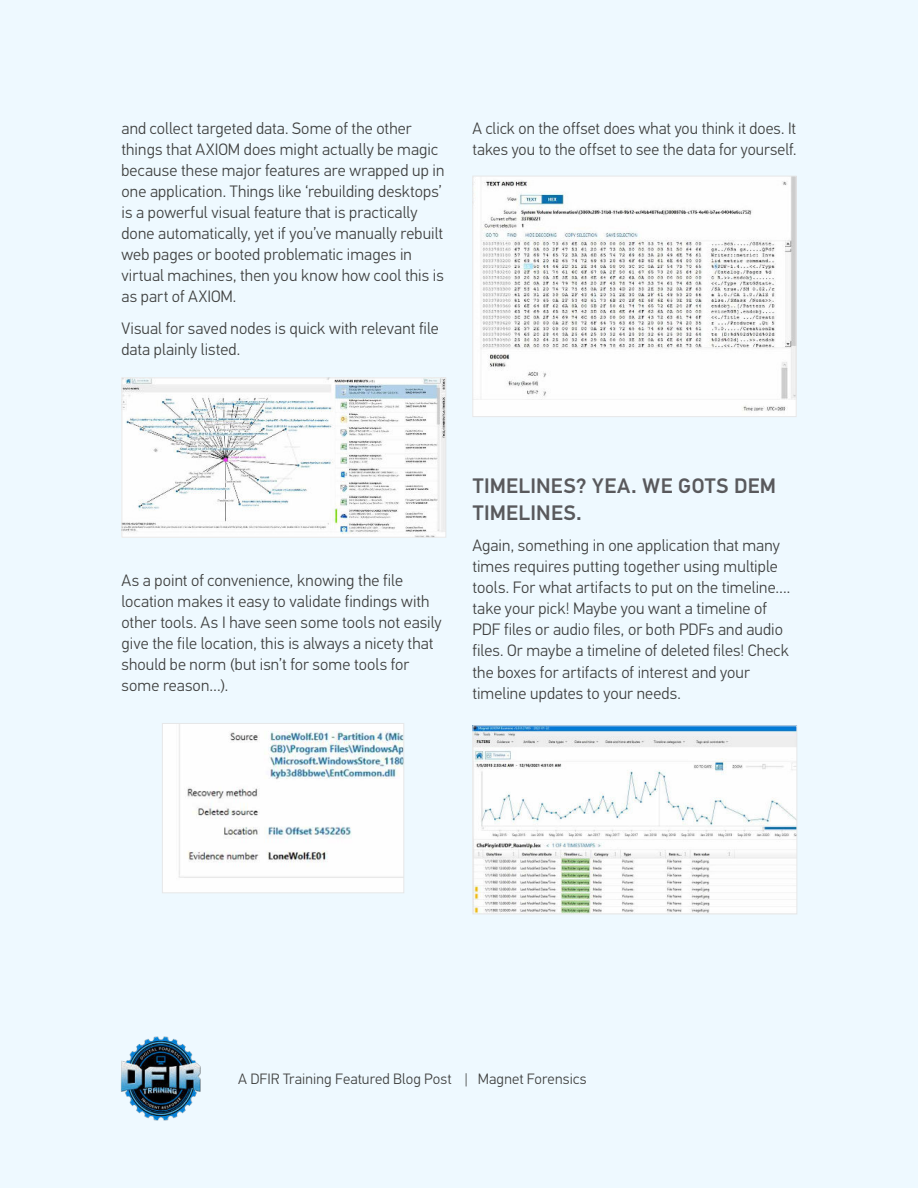
<style>
.page{position:relative;width:918px;height:1188px;background:#eef9ff}
.page>*{position:absolute;margin:0;border:0;box-sizing:border-box;transform-origin:0 0}
.t1{font:500 21px/27px "PF Din Text Pro";letter-spacing:.015em;color:#59595c}
.t2{font:300 16.5px/21px "PF Din Text Pro";letter-spacing:.005em;color:#3f403f}
.t3{font:300 15px "PF Din Text Pro";letter-spacing:.01em;color:#3f403f}
</style>
<div class="page">
<img style="left:121px;top:1037px;width:80px;height:83px">
<img style="left:124px;top:379px;width:320px;height:157px">
<div style="left:122px;top:377px;width:324px;height:161px;border:1px solid #e6e7e8"></div>
<img style="left:164px;top:725px;width:238px;height:166px">
<div style="left:162px;top:723px;width:242px;height:170px;border:1px solid #e6e7e8"></div>
<img style="left:475px;top:178px;width:320px;height:237px">
<div style="left:473px;top:176px;width:324px;height:241px;border:1px solid #e6e7e8"></div>
<img style="left:475px;top:727px;width:320px;height:185px">
<div style="left:473px;top:725px;width:324px;height:189px;border:1px solid #e6e7e8"></div>
<p class="t2" style="left:122px;top:119px;width:324px">and collect targeted data. Some of the other things that AXIOM does might actually be magic because these major features are wrapped up in one application. Things like ‘rebuilding desktops’ is a powerful visual feature that is practically done automatically, yet if you’ve manually rebuilt web pages or booted problematic images in virtual machines, then you know how cool this is as part of AXIOM.</p>
<p class="t2" style="left:122px;top:319px;width:319px">Visual for saved nodes is quick with relevant file data plainly listed.</p>
<p class="t2" style="left:472px;top:119px;width:326px">A click on the offset does what you think it does. It takes you to the offset to see the data for yourself.</p>
<p class="t2" style="left:122px;top:571px;width:322px">As a point of convenience, knowing the file location makes it easy to validate findings with other tools. As I have seen some tools not easily give the file location, this is always a nicety that should be norm (but isn’t for some tools for some reason…).</p>
<p class="t1" style="left:473px;top:473px;width:305px">TIMELINES? YEA. WE GOTS DEM<br>TIMELINES.</p>
<p class="t2" style="left:472px;top:536px;width:319px">Again, something in one application that many times requires putting together using multiple tools. For what artifacts to put on the timeline…. take your pick! Maybe you want a timeline of PDF files or audio files, or both PDFs and audio files. Or maybe a timeline of deleted files! Check the boxes for artifacts of interest and your timeline updates to your needs.</p>
<p class="t3" style="left:238px;top:1073px;width:350px">A DFIR Training Featured Blog Post | Magnet Forensics</p>
</div>
